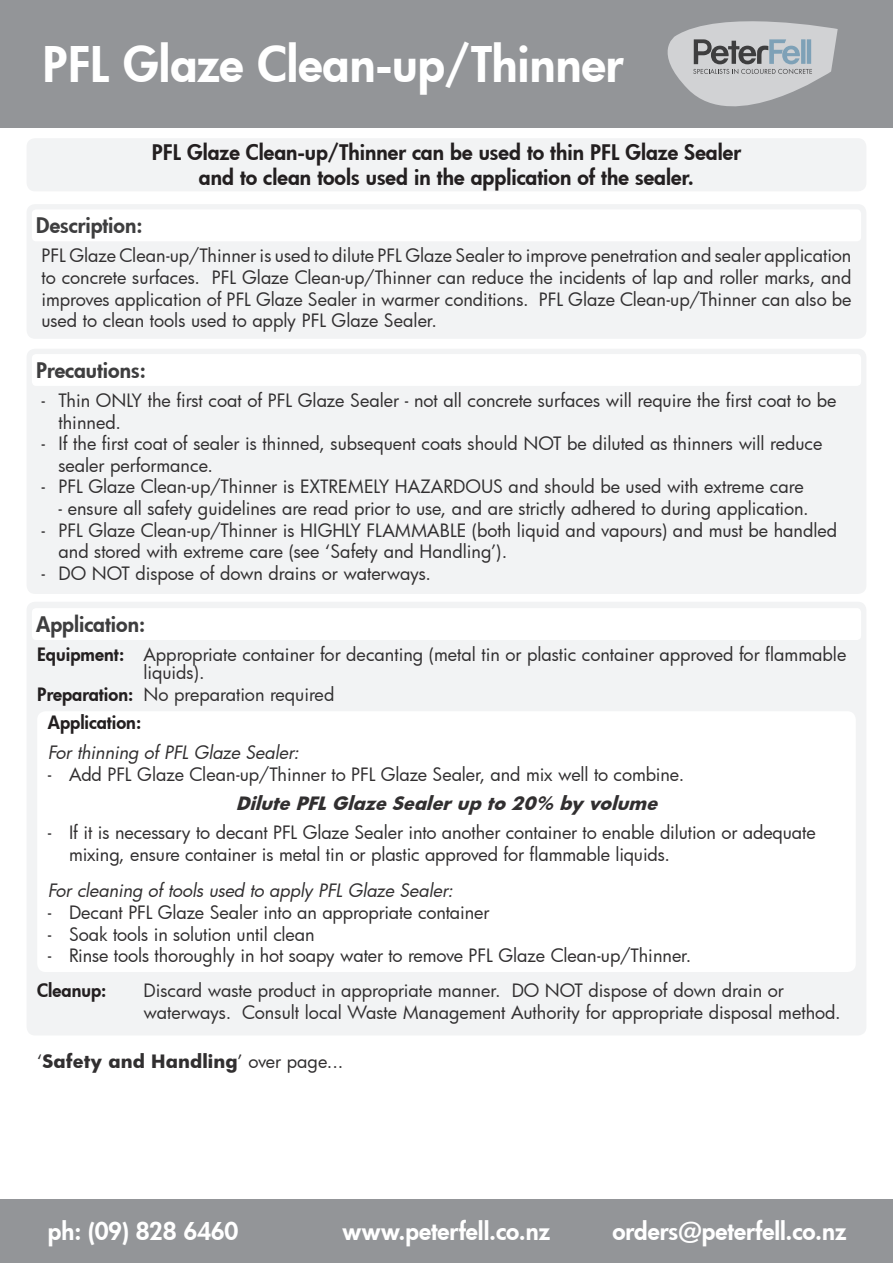
<style>
.page{position:relative;width:893px;height:1263px;background:#fff}
.page>*{position:absolute;margin:0;border:0;box-sizing:border-box;transform-origin:0 0}
.t1{font:800 48px "Futura";color:#fff}
.t2{font:800 24px "Futura";color:#fff}
.t3{font:800 21px "Futura";color:#231f20}
.t4{font:800 21px "Futura";color:#3e3e3f}
.t5{font:18px/21.6px "Futura";letter-spacing:-.005em;color:#312f30}
.t6{font:italic 18px "Futura";letter-spacing:-.005em;color:#312f30}
.t7{font:italic 700 18px "Futura";color:#312f30}
.t8{font:700 18px "Futura";color:#312f30}
.t9{font:800 18px "Futura";color:#231f20}
.s1{font-weight:800;color:#231f20}
.s2{font-weight:400}
</style>
<div class="page">
<div style="left:27px;top:138px;width:839px;height:53px;background:#f2f3f4;border-radius:9px"></div>
<div style="left:27px;top:204px;width:839px;height:135px;background:#f2f3f4;border-radius:9px"></div>
<div style="left:32px;top:209px;width:829px;height:32px;background:#fff;border-radius:4px"></div>
<div style="left:27px;top:349px;width:839px;height:245px;background:#f2f3f4;border-radius:9px"></div>
<div style="left:27px;top:602px;width:839px;height:433px;background:#f2f3f4;border-radius:9px"></div>
<div style="left:37px;top:711px;width:819px;height:261px;background:#fff;border-radius:9px"></div>
<div style="left:32px;top:608px;width:829px;height:32px;background:#fff;border-radius:4px"></div>
<div style="left:32px;top:354px;width:829px;height:32px;background:#fff;border-radius:4px"></div>
<div style="left:0;top:0;width:893px;height:128px;background:#939598"></div>
<svg style="left:667px;top:21px;width:171px;height:86px"></svg>
<div style="left:0;top:1199px;width:893px;height:64px;background:#939598"></div>
<p class="t1" style="left:43px;top:32px;width:582px">PFL Glaze Clean-up/Thinner</p>
<p class="t4" style="left:36px;top:211px;width:108px">Description:</p>
<p class="t3" style="left:152px;top:138px;width:591px">PFL Glaze Clean-up/Thinner can be used to thin PFL Glaze Sealer</p>
<p class="t3" style="left:199px;top:163px;width:497px">and to clean tools used in the application of the sealer.</p>
<p class="t5" style="left:41px;top:245px;width:811px;text-align:justify">PFL Glaze Clean-up/Thinner is used to dilute PFL Glaze Sealer to improve penetration and sealer application to concrete surfaces. PFL Glaze Clean-up/Thinner can reduce the incidents of lap and roller marks, and improves application of PFL Glaze Sealer in warmer conditions. PFL Glaze Clean-up/Thinner can also be used to clean tools used to apply PFL Glaze Sealer.</p>
<p class="t4" style="left:36px;top:356px;width:111px">Precautions:</p>
<p class="t5" style="left:58px;top:389px;width:779px;text-indent:-17px">- Thin ONLY the first coat of PFL Glaze Sealer - not all concrete surfaces will require the first coat to be thinned.</p>
<p class="t5" style="left:58px;top:432px;width:766px;text-indent:-17px">- If the first coat of sealer is thinned, subsequent coats should NOT be diluted as thinners will reduce sealer performance.</p>
<p class="t5" style="left:41px;top:476px;width:764px">- PFL Glaze Clean-up/Thinner is EXTREMELY HAZARDOUS and should be used with extreme care</p>
<p class="t5" style="left:58px;top:497px;width:752px">- ensure all safety guidelines are read prior to use, and are strictly adhered to during application.</p>
<p class="t5" style="left:58px;top:519px;width:780px;text-indent:-17px">- PFL Glaze Clean-up/Thinner is HIGHLY FLAMMABLE (both liquid and vapours) and must be handled and stored with extreme care (see ‘Safety and Handling’).</p>
<p class="t5" style="left:41px;top:562px;width:391px">- DO NOT dispose of down drains or waterways.</p>
<p class="t4" style="left:36px;top:610px;width:110px">Application:</p>
<p class="t5" style="left:144px;top:645px;width:704px;line-height:18px;text-indent:-106px"><span class="s1">Equipment:</span> Appropriate container for decanting (metal tin or plastic container approved for flammable liquids).</p>
<p class="t5" style="left:37px;top:683px;width:299px"><span class="s1">Preparation:</span> No preparation required</p>
<p class="t9" style="left:48px;top:710px;width:95px">Application:</p>
<p class="t6" style="left:48px;top:741px;width:253px">For thinning of PFL Glaze Sealer:</p>
<p class="t5" style="left:48px;top:763px;width:638px">- Add PFL Glaze Clean-up/Thinner to PFL Glaze Sealer, and mix well to combine.</p>
<p class="t7" style="left:236px;top:791px;width:429px">DilutePFLGlazeSealerupto20% byvolume</p>
<p class="t5" style="left:69px;top:821px;width:748px;text-indent:-21px">- If it is necessary to decant PFL Glaze Sealer into another container to enable dilution or adequate mixing, ensure container is metal tin or plastic approved for flammable liquids.</p>
<p class="t6" style="left:48px;top:879px;width:407px">For cleaning of tools used to apply PFL Glaze Sealer:</p>
<p class="t5" style="left:48px;top:901px;width:443px">- Decant PFL Glaze Sealer into an appropriate container</p>
<p class="t5" style="left:48px;top:923px;width:268px">- Soak tools in solution until clean</p>
<p class="t5" style="left:48px;top:944px;width:645px">- Rinse tools thoroughly in hot soapy water to remove PFL Glaze Clean-up/Thinner.</p>
<p class="t9" style="left:37px;top:978px;width:71px">Cleanup:</p>
<p class="t5" style="left:144px;top:980px;width:699px">Discard waste product in appropriate manner. DO NOT dispose of down drain or waterways. Consult local Waste Management Authority for appropriate disposal method.</p>
<p class="t8" style="left:37px;top:1049px;width:308px"><span class="s2">‘</span>Safety and Handling<span class="s2">’ over page...</span></p>
<p class="t2" style="left:48px;top:1215px;width:192px">ph: (09) 828 6460</p>
<p class="t2" style="left:343px;top:1215px;width:209px">www.peterfell.co.nz</p>
<p class="t2" style="left:612px;top:1215px;width:236px">orders@peterfell.co.nz</p>
</div>
